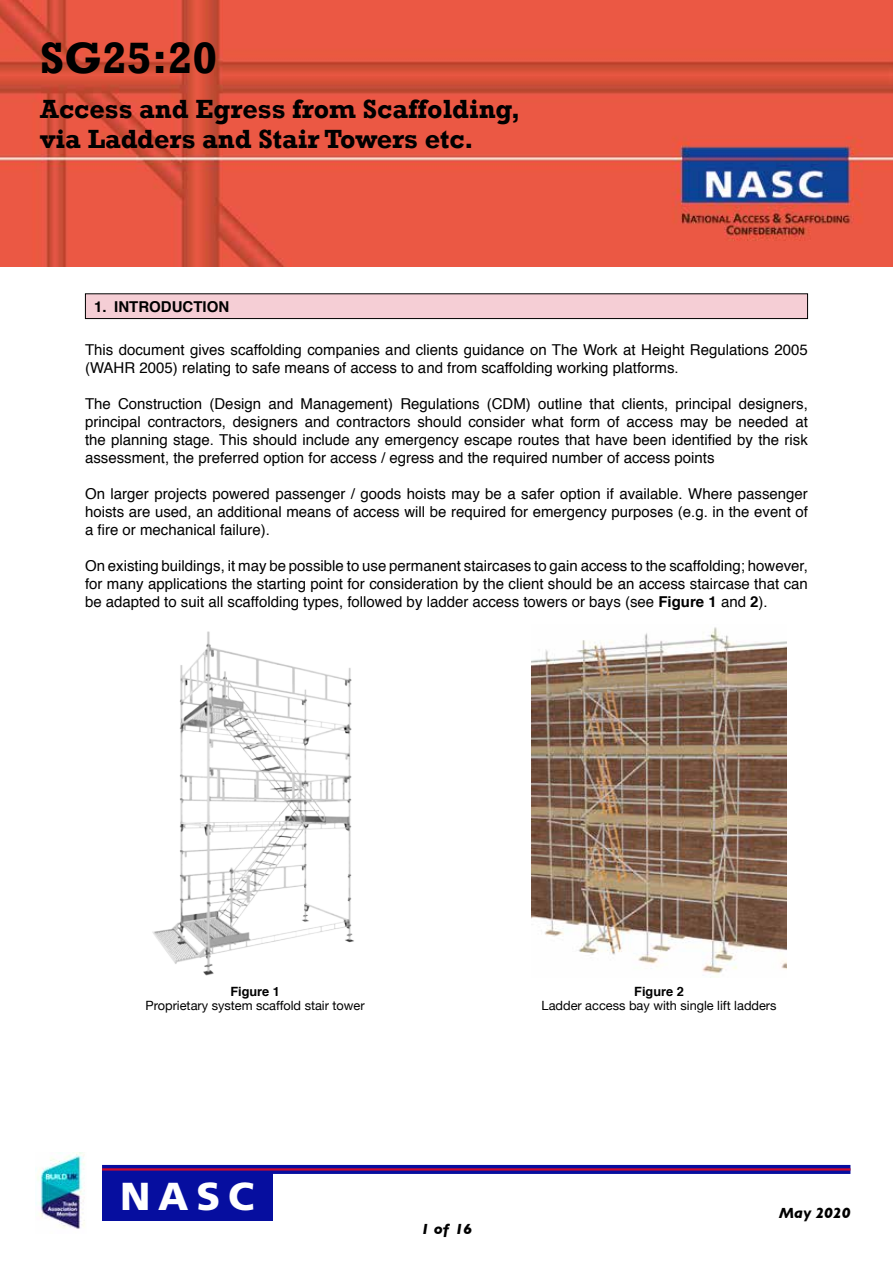
<style>
.page{position:relative;width:893px;height:1263px;background:#fff}
.page>*{position:absolute;margin:0;border:0;box-sizing:border-box;transform-origin:0 0}
.t1{font:700 45px "Rockwell";color:#000}
.t2{font:900 39px "Frutiger";color:#fff}
.t3{font:700 27px/30px "Rockwell";color:#000}
.t4{font:15px/18px "Helvetica";color:#000;text-align:justify}
.t5{font:700 15px "Helvetica";color:#000}
.t6{font:italic 700 15px "Gill Sans";color:#000}
.t7{font:12.75px "Helvetica Neue";color:#000}
.t8{font:700 12.75px "Helvetica";color:#000}
.s1{font-weight:700}
</style>
<div class="page">
<div style="left:102px;top:1169px;width:170px;height:51px;background:#060e9f"></div>
<svg style="left:102px;top:1165px;width:748px;height:9px;background:#170f96"></svg>
<hr style="left:102px;top:1168px;width:748px;height:2px;background:#cf0a2c">
<img style="left:35px;top:1152px;width:50px;height:77px">
<img style="left:0;top:0;width:893px;height:267px">
<div style="left:85px;top:294px;width:722px;height:25px;background:#f5ced5"></div>
<div style="left:85px;top:293px;width:723px;height:26px;border:1px solid #000"></div>
<img style="left:152px;top:631px;width:202px;height:345px">
<img style="left:531px;top:627px;width:256px;height:347px">
<h1 class="t1" style="left:40px;top:30px;width:179px">SG25:20</h1>
<h3 class="t3" style="left:40px;top:94px;width:482px">Access and Egress from Scaffolding, via Ladders and Stair Towers etc.</h3>
<p class="t5" style="left:94px;top:294px;width:137px">1. INTRODUCTION</p>
<p class="t4" style="left:85px;top:341px;width:724px">This document gives scaffolding companies and clients guidance on The Work at Height Regulations 2005 (WAHR 2005) relating to safe means of access to and from scaffolding working platforms.</p>
<p class="t4" style="left:85px;top:395px;width:724px">The Construction (Design and Management) Regulations (CDM) outline that clients, principal designers, principal contractors, designers and contractors should consider what form of access may be needed at the planning stage. This should include any emergency escape routes that have been identified by the risk assessment, the preferred option for access / egress and the required number of access points</p>
<p class="t4" style="left:85px;top:485px;width:724px">On larger projects powered passenger / goods hoists may be a safer option if available. Where passenger hoists are used, an additional means of access will be required for emergency purposes (e.g. in the event of a fire or mechanical failure).</p>
<p class="t4" style="left:85px;top:557px;width:724px">On existing buildings, it may be possible to use permanent staircases to gain access to the scaffolding; however, for many applications the starting point for consideration by the client should be an access staircase that can be adapted to suit all scaffolding types, followed by ladder access towers or bays (see <span class="s1">Figure 1</span> and <span class="s1">2</span>).</p>
<p class="t8" style="left:230px;top:981px;width:51px">Figure 1</p>
<p class="t7" style="left:146px;top:998px;width:221px">Proprietary system scaffold stair tower</p>
<h2 class="t2" style="left:120px;top:1173px;width:135px">NASC</h2>
<p class="t6" style="left:421px;top:1220px;width:53px">1 of 16</p>
<p class="t8" style="left:634px;top:981px;width:51px">Figure 2</p>
<p class="t7" style="left:542px;top:998px;width:236px">Ladder access bay with single lift ladders</p>
<p class="t6" style="left:779px;top:1204px;width:73px">May 2020</p>
</div>
